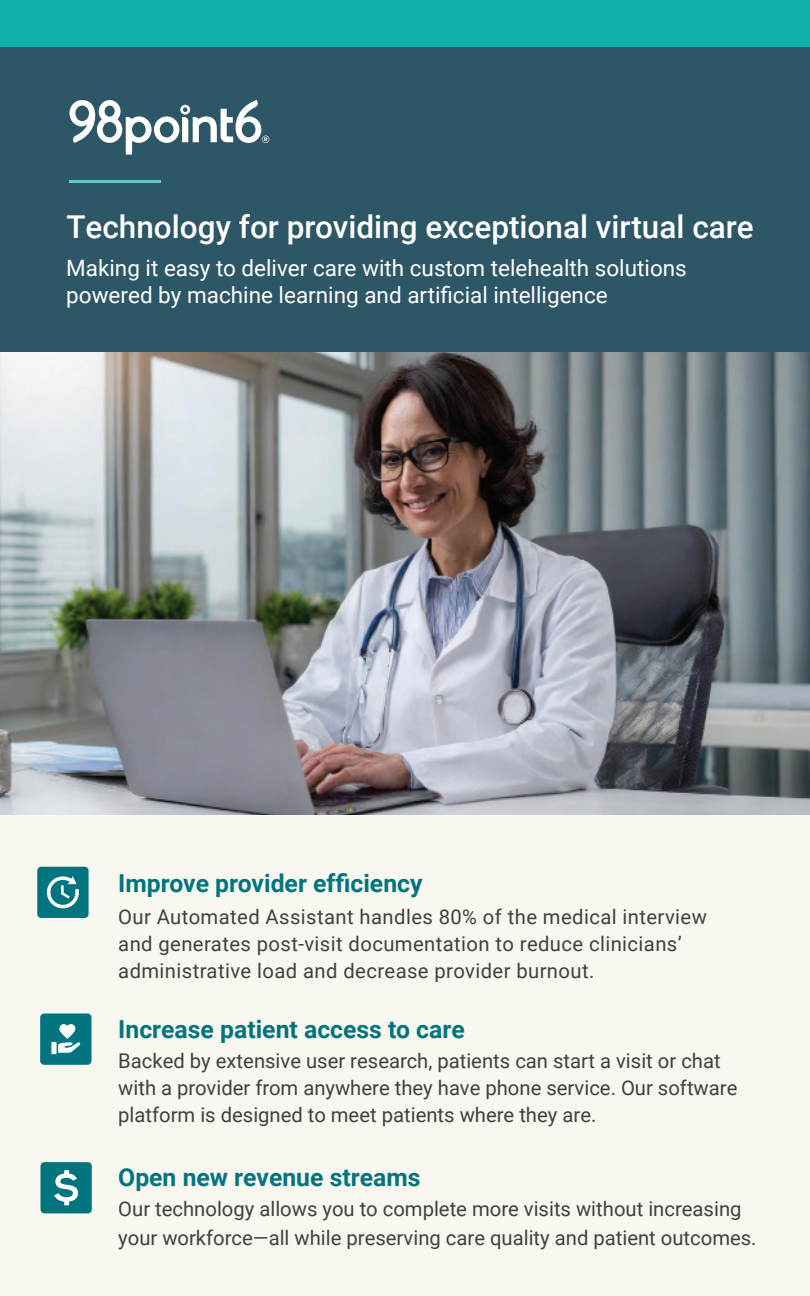
<style>
.page{position:relative;width:810px;height:1296px;background:#fff}
.page>*{position:absolute;margin:0;border:0;box-sizing:border-box;transform-origin:0 0}
.t1{font:500 31.5px "Roboto";color:#fff}
.t2{font:700 24.75px "Roboto";color:#007580}
.t3{font:22.5px/27px "Roboto";color:#fff}
.t4{font:20.25px/27px "Roboto";color:#413f41}
.t5{font:20.25px/27px "Roboto";letter-spacing:.02em;color:#413f41}
</style>
<div class="page">
<div style="left:0;top:813px;width:810px;height:483px;background:#f9f7f0"></div>
<div style="left:0;top:0;width:810px;height:47px;background:#13afaa"></div>
<img style="left:0;top:352px;width:810px;height:462px">
<div style="left:0;top:47px;width:810px;height:305px;background:#2d5766"></div>
<svg style="left:69px;top:100px;width:200px;height:55px"></svg>
<hr style="left:69px;top:180px;width:92px;height:3px;background:#63c7c8">
<div style="left:40px;top:1013px;width:51px;height:52px;background:#007580;border-radius:4px"></div>
<svg style="left:51px;top:1024px;width:29px;height:30px"></svg>
<div style="left:37px;top:867px;width:52px;height:51px;background:#007580;border-radius:4px"></div>
<svg style="left:46px;top:876px;width:33px;height:33px"></svg>
<div style="left:41px;top:1162px;width:51px;height:51px;background:#007580;border-radius:4px"></div>
<svg style="left:54px;top:1170px;width:24px;height:35px"></svg>
<h1 class="t1" style="left:66px;top:204px;width:689px">Technology for providing exceptional virtual care</h1>
<p class="t3" style="left:66px;top:253px;width:622px">Making it easy to deliver care with custom telehealth solutions powered by machine learning and artificial intelligence</p>
<p class="t2" style="left:118px;top:866px;width:306px">Improve provider efficiency</p>
<p class="t5" style="left:118px;top:903px;width:590px">Our Automated Assistant handles 80% of the medical interview and generates post-visit documentation to reduce clinicians’ administrative load and decrease provider burnout.</p>
<p class="t2" style="left:118px;top:1012px;width:348px">Increase patient access to care</p>
<p class="t4" style="left:118px;top:1046px;width:621px">Backed by extensive user research, patients can start a visit or chat with a provider from anywhere they have phone service. Our software platform is designed to meet patients where they are.</p>
<p class="t2" style="left:118px;top:1160px;width:304px">Open new revenue streams</p>
<p class="t4" style="left:118px;top:1193px;width:640px;line-height:29.7px">Our technology allows you to complete more visits without increasing your workforce—all while preserving care quality and patient outcomes.</p>
</div>
